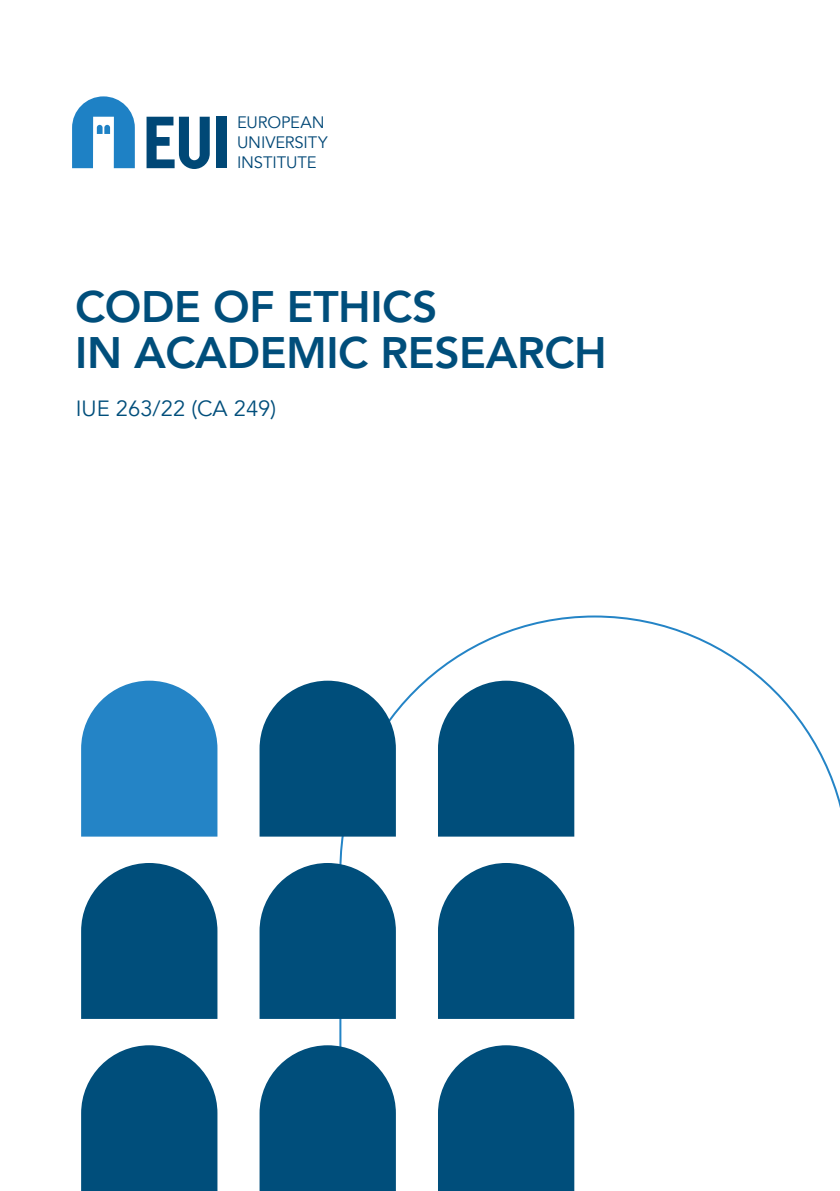
<style>
.page{position:relative;width:840px;height:1191px;background:#fff}
.page>*{position:absolute;margin:0;border:0;box-sizing:border-box;transform-origin:0 0}
.t1{font:800 44px/46px "Avenir";letter-spacing:-.01em;color:#004e7b}
.t2{font:22px "Avenir";color:#004e7b}
.t3{font:16.6px/19.8px "Avenir";letter-spacing:-.01em;color:#004776}
</style>
<div class="page">
<svg style="left:338px;top:616px;width:501px;height:575px"></svg>
<svg style="left:81px;top:680px;width:136px;height:156px;background:#3990cb"></svg>
<svg style="left:259px;top:680px;width:136px;height:156px;background:#195f88"></svg>
<svg style="left:438px;top:680px;width:136px;height:156px;background:#185f87"></svg>
<svg style="left:81px;top:863px;width:136px;height:156px;background:#175e87"></svg>
<svg style="left:259px;top:863px;width:136px;height:156px;background:#185f87"></svg>
<svg style="left:438px;top:863px;width:136px;height:156px;background:#175e87"></svg>
<svg style="left:81px;top:1045px;width:136px;height:146px;background:#1a6088"></svg>
<svg style="left:259px;top:1045px;width:136px;height:146px;background:#1c6189"></svg>
<svg style="left:438px;top:1045px;width:136px;height:146px;background:#1a6088"></svg>
<svg style="left:72px;top:96px;width:63px;height:72px"></svg>
<div style="left:216px;top:117px;width:10px;height:51px;background:#004876"></div>
<svg style="left:146px;top:117px;width:64px;height:52px"></svg>
<p class="t3" style="left:237px;top:113px;width:92px">EUROPEAN<br>UNIVERSITY<br>INSTITUTE</p>
<p class="t1" style="left:75px;top:284px;width:532px">CODE OF ETHICS<br>IN ACADEMIC RESEARCH</p>
<p class="t2" style="left:76px;top:395px;width:202px">IUE 263/22 (CA 249)</p>
</div>
